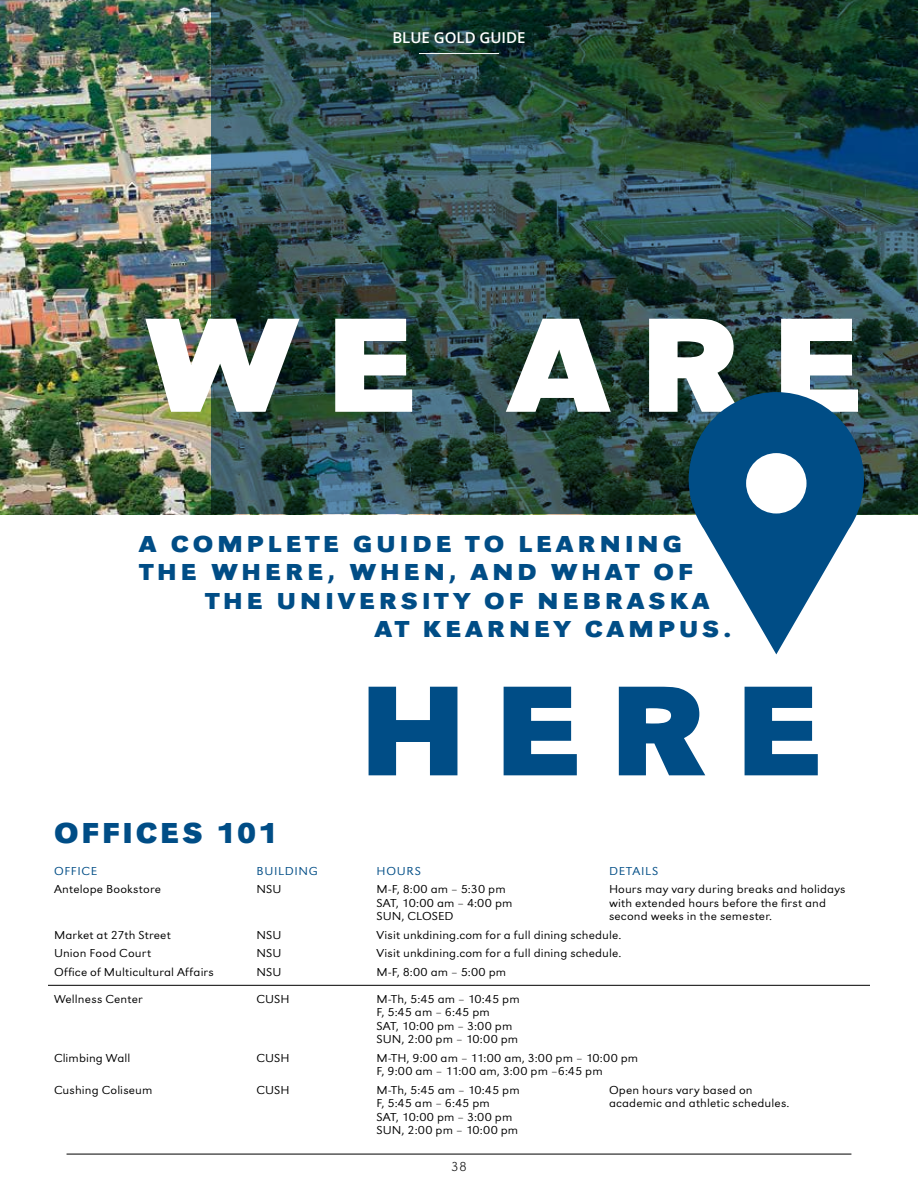
<style>
.page{position:relative;width:918px;height:1188px;background:#fff}
.page>*{position:absolute;margin:0;border:0;box-sizing:border-box;transform-origin:0 0}
.t1{font:139.5px "URW Grotesk TOT Bol Ext Wid";color:#fff}
.t2{font:132.9px "URW Grotesk TOT Bol Ext Wid";color:#004d86}
.t3{font:30px "URW Grotesk TOT Bol Wid";letter-spacing:.1em;color:#004d86}
.t4{font:24px "URW Grotesk TOT Bol Ext Wid";letter-spacing:.17em;color:#004d86}
.t5{font:600 15px "Open Sans";color:#fff}
.t6{font:13.5px "URW Grotesk TOT Ext Lig Ext Wid";color:#000}
.t7{font:12px/13.4px "URW Grotesk TOT Lig Ext Wid";letter-spacing:.01em;color:#000}
.t8{font:12px "URW Grotesk TOT Lig Ext Wid";letter-spacing:.06em;color:#004d86}
</style>
<div class="page">
<hr style="left:67px;top:1154px;width:784px;height:1px;background:#000">
<img style="left:0;top:0;width:212px;height:514px">
<img style="left:212px;top:0;width:706px;height:514px">
<svg style="left:689px;top:392px;width:175px;height:262px;fill:#004d86"></svg>
<div style="left:746px;top:453px;width:61px;height:61px;background:#fff;border-radius:50%"></div>
<hr style="left:419px;top:53px;width:80px;height:1px;background:#fff">
<hr style="left:48px;top:985px;width:822px;height:1px;background:#000">
<p class="t5" style="left:392px;top:27px;width:135px">BLUE GOLD GUIDE</p>
<h1 class="t1" style="left:143px;top:280px;width:722px">WE ARE</h1>
<h3 class="t4" style="left:139px;top:529px;width:544px">A COMPLETE GUIDE TO LEARNING</h3>
<h3 class="t4" style="left:140px;top:558px;width:554px">THE WHERE, WHEN, AND WHAT OF</h3>
<h3 class="t4" style="left:206px;top:586px;width:505px">THE UNIVERSITY OF NEBRASKA</h3>
<h3 class="t4" style="left:375px;top:615px;width:358px">AT KEARNEY CAMPUS.</h3>
<h3 class="t3" style="left:54px;top:815px;width:225px">OFFICES 101</h3>
<h2 class="t2" style="left:359px;top:650px;width:466px">HERE</h2>
<p class="t8" style="left:54px;top:864px;width:45px">OFFICE</p>
<p class="t8" style="left:256px;top:864px;width:63px">BUILDING</p>
<p class="t8" style="left:376px;top:864px;width:46px">HOURS</p>
<p class="t8" style="left:609px;top:864px;width:51px">DETAILS</p>
<p class="t7" style="left:54px;top:883px;width:108px">Antelope Bookstore</p>
<p class="t7" style="left:256px;top:883px;width:27px">NSU</p>
<p class="t7" style="left:376px;top:883px;width:131px">M-F, 8:00 am – 5:30 pm</p>
<p class="t7" style="left:609px;top:883px;width:238px">Hours may vary during breaks and holidays</p>
<p class="t7" style="left:376px;top:896px;width:138px">SAT, 10:00 am – 4:00 pm</p>
<p class="t7" style="left:609px;top:896px;width:219px">with extended hours before the first and</p>
<p class="t7" style="left:376px;top:909px;width:79px">SUN, CLOSED</p>
<p class="t7" style="left:609px;top:909px;width:165px">second weeks in the semester.</p>
<p class="t7" style="left:54px;top:928px;width:118px">Market at 27th Street</p>
<p class="t7" style="left:256px;top:928px;width:27px">NSU</p>
<p class="t7" style="left:376px;top:928px;width:247px">Visit unkdining.com for a full dining schedule.</p>
<p class="t7" style="left:54px;top:947px;width:99px">Union Food Court</p>
<p class="t7" style="left:256px;top:947px;width:27px">NSU</p>
<p class="t7" style="left:376px;top:947px;width:247px">Visit unkdining.com for a full dining schedule.</p>
<p class="t7" style="left:54px;top:965px;width:161px">Office of Multicultural Affairs</p>
<p class="t7" style="left:256px;top:965px;width:27px">NSU</p>
<p class="t7" style="left:376px;top:965px;width:131px">M-F, 8:00 am – 5:00 pm</p>
<p class="t7" style="left:54px;top:992px;width:90px">Wellness Center</p>
<p class="t7" style="left:256px;top:992px;width:35px">CUSH</p>
<p class="t7" style="left:376px;top:992px;width:145px">M-Th, 5:45 am – 10:45 pm<br>F, 5:45 am – 6:45 pm<br>SAT, 10:00 pm – 3:00 pm<br>SUN, 2:00 pm – 10:00 pm</p>
<p class="t7" style="left:54px;top:1051px;width:78px">Climbing Wall</p>
<p class="t7" style="left:256px;top:1051px;width:35px">CUSH</p>
<p class="t7" style="left:376px;top:1051px;width:263px">M-TH, 9:00 am – 11:00 am, 3:00 pm – 10:00 pm<br>F, 9:00 am – 11:00 am, 3:00 pm –6:45 pm</p>
<p class="t7" style="left:54px;top:1083px;width:100px">Cushing Coliseum</p>
<p class="t7" style="left:256px;top:1083px;width:35px">CUSH</p>
<p class="t7" style="left:376px;top:1083px;width:145px">M-Th, 5:45 am – 10:45 pm</p>
<p class="t7" style="left:609px;top:1083px;width:145px">Open hours vary based on</p>
<p class="t7" style="left:376px;top:1097px;width:115px">F, 5:45 am – 6:45 pm</p>
<p class="t7" style="left:609px;top:1097px;width:182px">academic and athletic schedules.</p>
<p class="t7" style="left:376px;top:1110px;width:143px">SAT, 10:00 pm – 3:00 pm<br>SUN, 2:00 pm – 10:00 pm</p>
<p class="t6" style="left:451px;top:1159px;width:17px">38</p>
</div>
